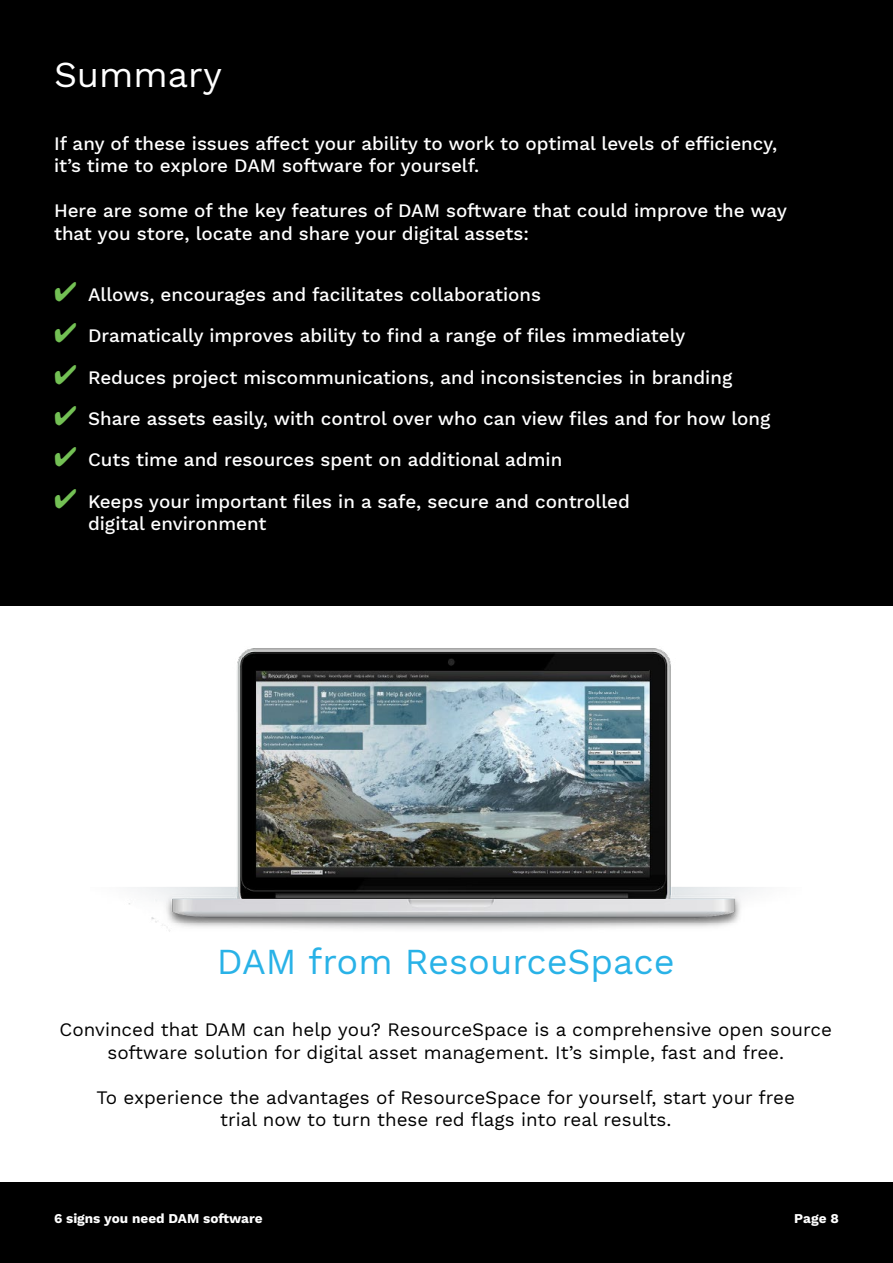
<style>
.page{position:relative;width:893px;height:1263px;background:#fff}
.page>*{position:absolute;margin:0;border:0;box-sizing:border-box;transform-origin:0 0}
.t1{font:36px "Work Sans";color:#29b2e7}
.t2{font:36px "Work Sans";color:#fff}
.t3{font:500 18.75px/22.5px "Work Sans";color:#fff}
.t4{font:18.75px/22.5px "Work Sans";color:#000;text-align:center}
.t5{font:700 13.5px "Work Sans";color:#fff}
.s1{color:#73c054}
</style>
<div class="page">
<div style="left:0;top:1182px;width:893px;height:81px;background:#000"></div>
<div style="left:0;top:0;width:893px;height:606px;background:#000"></div>
<img style="left:128px;top:648px;width:629px;height:284px">
<h1 class="t2" style="left:54px;top:54px;width:170px">Summary</h1>
<p class="t3" style="left:54px;top:133px;width:725px">If any of these issues affect your ability to work to optimal levels of efficiency, it’s time to explore DAM software for yourself.</p>
<p class="t3" style="left:54px;top:200px;width:734px">Here are some of the key features of DAM software that could improve the way that you store, locate and share your digital assets:</p>
<p class="t3" style="left:54px;top:284px;width:489px"><span class="s1">✔</span> Allows, encourages and facilitates collaborations</p>
<p class="t3" style="left:54px;top:325px;width:633px"><span class="s1">✔</span> Dramatically improves ability to find a range of files immediately</p>
<p class="t3" style="left:54px;top:367px;width:680px"><span class="s1">✔</span> Reduces project miscommunications, and inconsistencies in branding</p>
<p class="t3" style="left:54px;top:408px;width:718px"><span class="s1">✔</span> Share assets easily, with control over who can view files and for how long</p>
<p class="t3" style="left:54px;top:450px;width:510px"><span class="s1">✔</span> Cuts time and resources spent on additional admin</p>
<p class="t3" style="left:88px;top:491px;width:543px;text-indent:-34px"><span class="s1">✔</span> Keeps your important files in a safe, secure and controlled digital environment</p>
<h1 class="t1" style="left:217px;top:941px;width:459px">DAM from ResourceSpace</h1>
<p class="t4" style="left:60px;top:1019px;width:774px">Convinced that DAM can help you? ResourceSpace is a comprehensive open source software solution for digital asset management. It’s simple, fast and free.</p>
<p class="t4" style="left:97px;top:1087px;width:700px">To experience the advantages of ResourceSpace for yourself, start your free trial now to turn these red flags into real results.</p>
<p class="t5" style="left:54px;top:1210px;width:210px">6 signs you need DAM software</p>
<p class="t5" style="left:794px;top:1210px;width:46px">Page 8</p>
</div>
